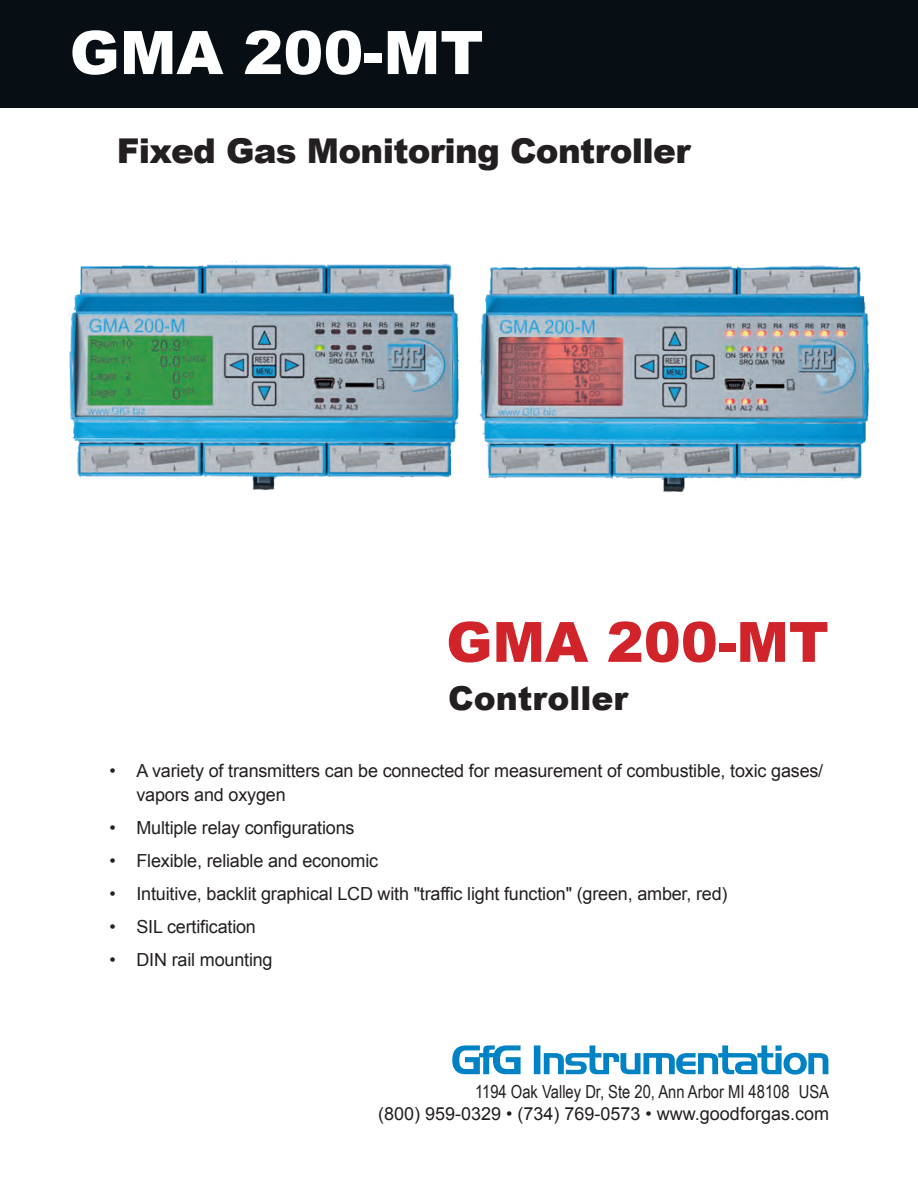
<style>
.page{position:relative;width:918px;height:1188px;background:#fff}
.page>*{position:absolute;margin:0;border:0;box-sizing:border-box;transform-origin:0 0}
.Front_Title{font:900 60.15px "Arial";color:#fff}
.Front_Title__Red{font:900 55.5px "Arial";color:#d1232a}
.Front_Descritpion{font:900 34.2px "Arial";letter-spacing:-.02em;color:#231f20}
.Subdescrption{font:900 33px "Arial";color:#231f20}
._2Cover_Bullets{font:18px/24px "Arial";letter-spacing:-.01em;color:#231f20}
.s1{font-family:"Arial Narrow"}
</style>
<div class="page">
<div style="left:0;top:1px;width:918px;height:107px;background:#070f15"></div>
<svg style="left:452px;top:1045px;width:376px;height:30px"></svg>
<img style="left:68px;top:261px;width:802px;height:232px">
<p class="Front_Title" style="left:70px;top:9px;width:415px">GMA 200-MT</p>
<p class="Front_Descritpion" style="left:117px;top:126px;width:575px">Fixed Gas Monitoring Controller</p>
<p class="Front_Title__Red" style="left:446px;top:602px;width:384px">GMA 200-MT</p>
<p class="Subdescrption" style="left:448px;top:675px;width:182px">Controller</p>
<p class="_2Cover_Bullets" style="left:136px;top:759px;width:688px;text-indent:-27px">• A variety of transmitters can be connected for measurement of combustible, toxic gases/ vapors and oxygen</p>
<p class="_2Cover_Bullets" style="left:110px;top:816px;width:247px">• Multiple relay configurations</p>
<p class="_2Cover_Bullets" style="left:110px;top:849px;width:270px">• Flexible, reliable and economic</p>
<p class="_2Cover_Bullets" style="left:110px;top:882px;width:620px">• Intuitive, backlit graphical LCD with "traffic light function" (green, amber, red)</p>
<p class="_2Cover_Bullets" style="left:110px;top:915px;width:148px">• SIL certification</p>
<p class="_2Cover_Bullets" style="left:110px;top:948px;width:165px">• DIN rail mounting</p>
<p class="_2Cover_Bullets" style="left:378px;top:1081px;width:452px;line-height:22.5px;text-align:right"><span class="s1">1194 Oak Valley Dr, Ste 20, Ann Arbor MI 48108 USA<br></span>(800) 959-0329 • (734) 769-0573 • www.goodforgas.com</p>
</div>
